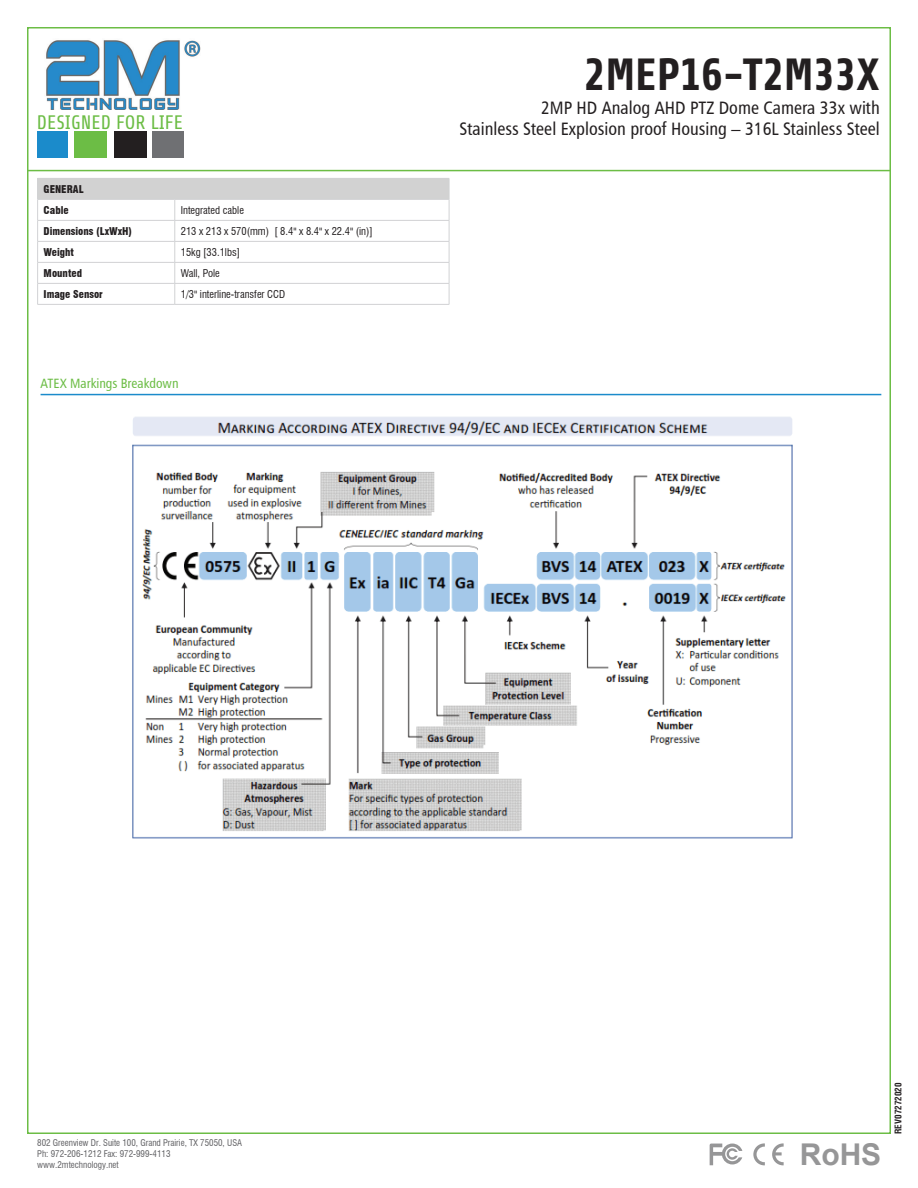
<style>
.page{position:relative;width:918px;height:1188px;background:#fff}
.page>*{position:absolute;margin:0;border:0;box-sizing:border-box;transform-origin:0 0}
.t1{font:700 45px "Share";color:#231f20}
.t2{font:700 30px "Arial";color:#969697}
.t3{font:19.5px "Share";color:#6cbd45}
.t4{font:18px/21.6px "Humanist 777 BT Roman Condensed B";color:#231f20;text-align:right}
.t5{font:13.5px "Humanist 777 BT Roman Condensed B";color:#6cbd45}
.t6{font:condensed 10.5px "Swiss 721 BT";color:#231f20}
.t7{font:900 condensed 10.5px "Swiss 721 BT";color:#231f20}
.t8{font:condensed 9px/10.8px "Swiss 721 BT";color:#606063}
.t9{font:700 condensed 9px "Helvetica";color:#231f20}
</style>
<div class="page">
<img style="left:46px;top:40px;width:154px;height:69px">
<div style="left:152px;top:131px;width:31px;height:27px;background:#6f7073"></div>
<div style="left:114px;top:131px;width:32px;height:27px;background:#231f20"></div>
<div style="left:74px;top:131px;width:32px;height:27px;background:#6cbd45"></div>
<div style="left:37px;top:131px;width:31px;height:27px;background:#1b8bcb"></div>
<hr style="left:27px;top:170px;width:864px;height:1px;background:#6cbd45">
<svg style="left:710px;top:1144px;width:32px;height:21px"></svg>
<svg style="left:753px;top:1143px;width:12px;height:22px"></svg>
<svg style="left:772px;top:1143px;width:12px;height:22px"></svg>
<div style="left:38px;top:178px;width:411px;height:21px;background:#d2d2d2"></div>
<hr style="left:37px;top:178px;width:138px;height:1px;background:#d1d2d4">
<hr style="left:37px;top:199px;width:138px;height:1px;background:#d1d2d4">
<hr style="left:175px;top:199px;width:274px;height:1px;background:#d1d2d4">
<hr style="left:37px;top:220px;width:138px;height:1px;background:#d1d2d4">
<hr style="left:175px;top:220px;width:274px;height:1px;background:#d1d2d4">
<hr style="left:37px;top:241px;width:138px;height:1px;background:#d1d2d4">
<hr style="left:175px;top:241px;width:274px;height:1px;background:#d1d2d4">
<hr style="left:37px;top:262px;width:138px;height:1px;background:#d1d2d4">
<hr style="left:175px;top:262px;width:274px;height:1px;background:#d1d2d4">
<hr style="left:37px;top:283px;width:138px;height:1px;background:#d1d2d4">
<svg style="left:37px;top:179px;width:1px;height:125px"></svg>
<hr style="left:175px;top:283px;width:274px;height:1px;background:#d1d2d4">
<svg style="left:175px;top:200px;width:1px;height:104px"></svg>
<svg style="left:449px;top:179px;width:1px;height:125px"></svg>
<hr style="left:37px;top:304px;width:138px;height:1px;background:#d1d2d4">
<hr style="left:175px;top:304px;width:274px;height:1px;background:#d1d2d4">
<hr style="left:41px;top:394px;width:840px;height:1px;background:#1b8bcb">
<img style="left:132px;top:417px;width:661px;height:422px">
<h3 class="t3" style="left:37px;top:112px;width:148px">DESIGNED FOR LIFE</h3>
<p class="t7" style="left:44px;top:183px;width:41px">GENERAL</p>
<p class="t7" style="left:44px;top:204px;width:27px">Cable</p>
<p class="t6" style="left:181px;top:204px;width:65px">Integrated cable</p>
<p class="t7" style="left:44px;top:225px;width:90px">Dimensions (LxWxH)</p>
<p class="t6" style="left:181px;top:225px;width:194px">213 x 213 x 570(mm) [ 8.4" x 8.4" x 22.4" (in)]</p>
<p class="t7" style="left:44px;top:246px;width:32px">Weight</p>
<p class="t6" style="left:181px;top:246px;width:61px">15kg [33.1lbs]</p>
<p class="t7" style="left:44px;top:267px;width:40px">Mounted</p>
<p class="t6" style="left:181px;top:267px;width:41px">Wall, Pole</p>
<p class="t7" style="left:44px;top:288px;width:61px">Image Sensor</p>
<p class="t6" style="left:181px;top:288px;width:106px">1/3" interline-transfer CCD</p>
<p class="t5" style="left:41px;top:375px;width:140px">ATEX Markings Breakdown</p>
<h1 class="t1" style="left:584px;top:51px;width:297px">2MEP16-T2M33X</h1>
<h3 class="t4" style="left:460px;top:96px;width:422px">2MP HD Analog AHD PTZ Dome Camera 33x with<br>Stainless Steel Explosion proof Housing – 316L Stainless Steel</h3>
<p class="t8" style="left:37px;top:1138px;width:206px">802 Greenview Dr. Suite 100, Grand Prairie, TX 75050, USA<br>Ph: 972-206-1212 Fax: 972-999-4113 www.2mtechnology.net</p>
<h2 class="t2" style="left:800px;top:1135px;width:83px">RoHS</h2>
<p class="t9" style="left:892px;top:1134px;width:53px;rotate:-90deg">REV07272020</p>
</div>
